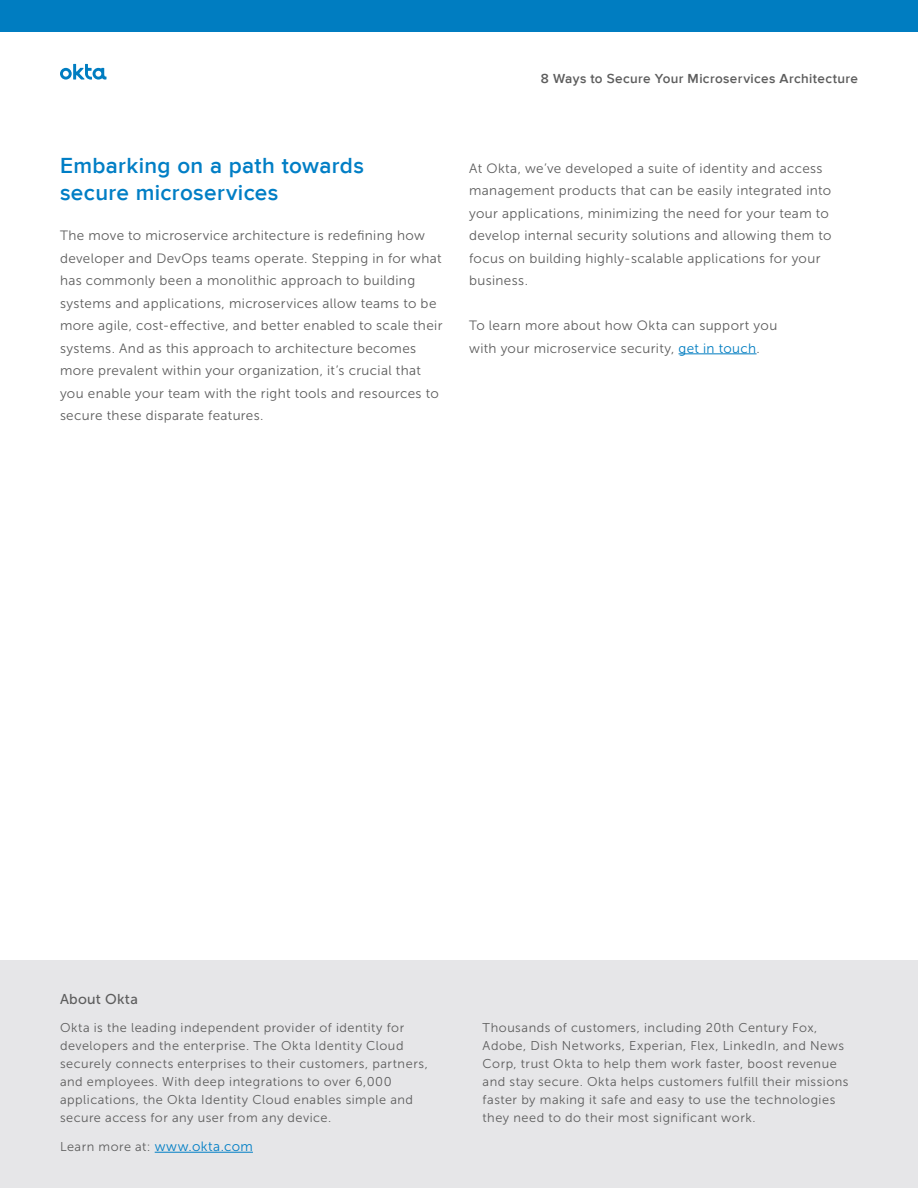
<style>
.page{position:relative;width:918px;height:1188px;background:#fff}
.page>*{position:absolute;margin:0;border:0;box-sizing:border-box;transform-origin:0 0}
.t1{font:600 22.5px/27px "Proxima Nova";letter-spacing:.015em;color:#007ec5}
.t2{font:14.25px "Museo Sans 500";letter-spacing:.02em;color:#5d5d5d}
.t3{font:13.5px/22.5px "Museo Sans 300";letter-spacing:.025em;color:#5d5d5d}
.t4{font:600 13.5px "Proxima Nova";letter-spacing:.025em;color:#5d5d5d}
.t5{font:12.75px/18px "Museo Sans 300";letter-spacing:.04em;color:#5d5d5d}
.s1{color:#007dc1}
.s2{font-size:13.5px;color:#007ec5}
</style>
<div class="page">
<div style="left:0;top:0;width:918px;height:32px;background:#007dc1"></div>
<svg style="left:60px;top:64px;width:46px;height:16px"></svg>
<div style="left:0;top:960px;width:918px;height:228px;background:#e6e6e8"></div>
<hr style="left:155px;top:1152px;width:98px;height:1px;background:#007ec5">
<hr style="left:679px;top:354px;width:78px;height:1px;background:#007dc1">
<p class="t4" style="left:541px;top:70px;width:319px">8 Ways to Secure Your Microservices Architecture</p>
<h1 class="t1" style="left:60px;top:152px;width:306px">Embarking on a path towards secure microservices</h1>
<p class="t3" style="left:60px;top:224px;width:384px">The move to microservice architecture is redefining how developer and DevOps teams operate. Stepping in for what has commonly been a monolithic approach to building systems and applications, microservices allow teams to be more agile, cost-effective, and better enabled to scale their systems. And as this approach to architecture becomes more prevalent within your organization, it’s crucial that you enable your team with the right tools and resources to secure these disparate features.</p>
<p class="t3" style="left:469px;top:157px;width:364px">At Okta, we’ve developed a suite of identity and access management products that can be easily integrated into your applications, minimizing the need for your team to develop internal security solutions and allowing them to focus on building highly-scalable applications for your business.</p>
<p class="t3" style="left:469px;top:314px;width:310px">To learn more about how Okta can support you with your microservice security, <span class="s1">get in touch</span>.</p>
<p class="t2" style="left:60px;top:992px;width:79px">About Okta</p>
<p class="t5" style="left:60px;top:1019px;width:369px">Okta is the leading independent provider of identity for developers and the enterprise. The Okta Identity Cloud securely connects enterprises to their customers, partners, and employees. With deep integrations to over 6,000 applications, the Okta Identity Cloud enables simple and secure access for any user from any device.</p>
<p class="t5" style="left:483px;top:1019px;width:367px">Thousands of customers, including 20th Century Fox, Adobe, Dish Networks, Experian, Flex, LinkedIn, and News Corp, trust Okta to help them work faster, boost revenue and stay secure. Okta helps customers fulfill their missions faster by making it safe and easy to use the technologies they need to do their most significant work.</p>
<p class="t5" style="left:60px;top:1138px;width:194px">Learn more at: <span class="s2">www.okta.com</span></p>
</div>
